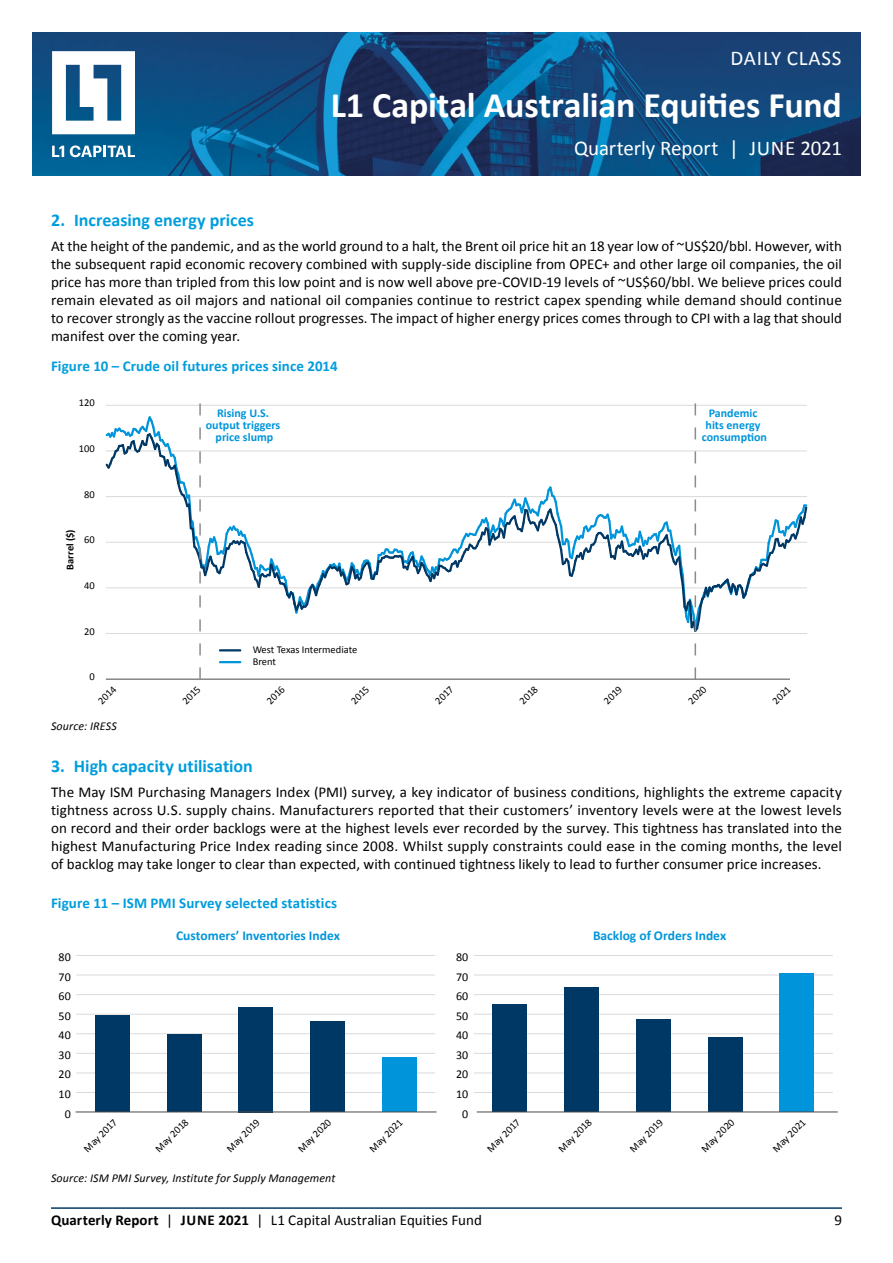
<style>
.page{position:relative;width:893px;height:1263px;background:#fff}
.page>*{position:absolute;margin:0;border:0;box-sizing:border-box;transform-origin:0 0}
.t1{font:700 36px "Calibri";letter-spacing:-.005em;color:#fff}
.t2{font:21px "Calibri";color:#fff}
.t3{font:21px "Calibri";letter-spacing:.04em;color:#fff}
.t4{font:700 18px "Calibri";color:#009ddc}
.t5{font:15px/18px "Calibri";color:#000;text-align:justify}
.t6{font:700 15px "Calibri";letter-spacing:.005em;color:#009ddc}
.t7{font:700 13.5px "Calibri";color:#0095db}
.t8{font:700 12px/12px "Calibri";color:#0095db;text-align:center}
.t9{font:italic 12px "Calibri";letter-spacing:.01em;color:#000}
.t10{font:12px "Calibri";color:#000}
.t11{font:10.5px "Calibri";color:#000}
.t12{font:700 10.5px "Calibri";color:#000}
.s1{font-weight:700}
</style>
<div class="page">
<hr style="left:106px;top:679px;width:684px;height:1px;background:#4a4a49">
<svg style="left:105px;top:403px;width:703px;height:276px"></svg>
<hr style="left:76px;top:1092px;width:359px;height:1px;background:#dadada">
<hr style="left:76px;top:1073px;width:359px;height:1px;background:#dadada">
<hr style="left:76px;top:1053px;width:359px;height:1px;background:#dadada">
<hr style="left:76px;top:1033px;width:359px;height:1px;background:#dadada">
<hr style="left:76px;top:1014px;width:359px;height:1px;background:#dadada">
<hr style="left:76px;top:994px;width:359px;height:1px;background:#dadada">
<hr style="left:76px;top:975px;width:359px;height:1px;background:#dadada">
<hr style="left:76px;top:955px;width:359px;height:1px;background:#dadada">
<div style="left:95px;top:1015px;width:35px;height:97px;background:#003865"></div>
<div style="left:167px;top:1034px;width:34px;height:78px;background:#003865"></div>
<div style="left:239px;top:1007px;width:34px;height:105px;background:#003865"></div>
<div style="left:310px;top:1022px;width:35px;height:90px;background:#003865"></div>
<div style="left:382px;top:1057px;width:35px;height:55px;background:#0095db"></div>
<hr style="left:474px;top:1092px;width:359px;height:1px;background:#dadada">
<hr style="left:474px;top:1073px;width:359px;height:1px;background:#dadada">
<hr style="left:474px;top:1053px;width:359px;height:1px;background:#dadada">
<hr style="left:474px;top:1033px;width:359px;height:1px;background:#dadada">
<hr style="left:474px;top:1014px;width:359px;height:1px;background:#dadada">
<hr style="left:474px;top:994px;width:359px;height:1px;background:#dadada">
<hr style="left:474px;top:975px;width:359px;height:1px;background:#dadada">
<hr style="left:474px;top:955px;width:359px;height:1px;background:#dadada">
<div style="left:493px;top:1004px;width:34px;height:108px;background:#003865"></div>
<div style="left:564px;top:988px;width:35px;height:124px;background:#003865"></div>
<div style="left:636px;top:1020px;width:35px;height:92px;background:#003865"></div>
<div style="left:708px;top:1037px;width:34px;height:75px;background:#003865"></div>
<div style="left:780px;top:974px;width:34px;height:138px;background:#0095db"></div>
<hr style="left:477px;top:1111px;width:361px;height:1px;background:#4a4a49">
<hr style="left:76px;top:1111px;width:361px;height:1px;background:#4a4a49">
<hr style="left:51px;top:1208px;width:791px;height:1px;background:#003865">
<img style="left:33px;top:33px;width:827px;height:142px">
<svg style="left:52px;top:51px;width:83px;height:83px"></svg>
<svg style="left:52px;top:146px;width:12px;height:11px"></svg>
<svg style="left:70px;top:145px;width:65px;height:12px"></svg>
<h2 class="t3" style="left:730px;top:45px;width:113px">Daily Class</h2>
<h1 class="t1" style="left:331px;top:82px;width:513px">L1 Capital Australian Equities Fund</h1>
<h2 class="t2" style="left:574px;top:135px;width:269px">Quarterly Report | JUNE 2021</h2>
<p class="t4" style="left:51px;top:209px;width:205px">2. Increasing energy prices</p>
<p class="t5" style="left:51px;top:237px;width:792px">At the height of the pandemic, and as the world ground to a halt, the Brent oil price hit an 18 year low of ~US$20/bbl. However, with the subsequent rapid economic recovery combined with supply-side discipline from OPEC+ and other large oil companies, the oil price has more than tripled from this low point and is now well above pre-COVI D-19 levels of ~US$60/bbl. We believe prices could remain elevated as oil majors and national oil companies continue to restrict capex spending while demand should continue to recover strongly as the vaccine rollout progresses. The impact of higher energy prices comes through to CPI with a lag that should manifest over the coming year.</p>
<p class="t6" style="left:51px;top:357px;width:288px">Figure 10 – Crude oil futures prices since 2014</p>
<p class="t11" style="left:79px;top:396px;width:17px">120</p>
<p class="t11" style="left:79px;top:442px;width:17px">100</p>
<p class="t11" style="left:84px;top:488px;width:12px">80</p>
<p class="t12" style="left:63px;top:570px;width:42px;rotate:-90deg">Barrel ($)</p>
<p class="t11" style="left:84px;top:533px;width:12px">60</p>
<p class="t11" style="left:84px;top:579px;width:12px">40</p>
<p class="t11" style="left:84px;top:624px;width:12px">20</p>
<p class="t11" style="left:90px;top:670px;width:7px">0</p>
<p class="t8" style="left:206px;top:407px;width:76px">Rising U.S. output triggers price slump</p>
<p class="t11" style="left:253px;top:643px;width:106px">West Texas Intermediate</p>
<p class="t11" style="left:253px;top:655px;width:25px">Brent</p>
<p class="t8" style="left:702px;top:407px;width:67px">Pandemic hits energy consumption</p>
<p class="t11" style="left:95px;top:698px;width:23px;rotate:-45deg">2014</p>
<p class="t11" style="left:179px;top:698px;width:23px;rotate:-45deg">2015</p>
<p class="t11" style="left:263px;top:698px;width:23px;rotate:-45deg">2016</p>
<p class="t11" style="left:348px;top:698px;width:23px;rotate:-45deg">2015</p>
<p class="t11" style="left:432px;top:698px;width:23px;rotate:-45deg">2017</p>
<p class="t11" style="left:516px;top:698px;width:23px;rotate:-45deg">2018</p>
<p class="t11" style="left:601px;top:698px;width:23px;rotate:-45deg">2019</p>
<p class="t11" style="left:685px;top:698px;width:23px;rotate:-45deg">2020</p>
<p class="t11" style="left:769px;top:698px;width:23px;rotate:-45deg">2021</p>
<p class="t9" style="left:51px;top:718px;width:67px">Source: IRESS</p>
<p class="t4" style="left:51px;top:755px;width:203px">3. High capacity utilisation</p>
<p class="t5" style="left:51px;top:783px;width:792px">The May ISM Purchasing Managers I ndex (PMI) survey, a key indicator of business conditions, highlights the extreme capacity tightness across U.S. supply chains. Manufacturers reported that their customers’ inventory levels were at the lowest levels on record and their order backlogs were at the highest levels ever recorded by the survey. This tightness has translated into the highest Manufacturing Price I ndex reading since 2008. Whilst supply constraints could ease in the coming months, the level of backlog may take longer to clear than expected, with continued tightness likely to lead to further consumer price increases.</p>
<p class="t6" style="left:51px;top:893px;width:288px">Figure 11 – ISM PMI Survey selected statistics</p>
<p class="t7" style="left:176px;top:927px;width:165px">Customers’ Inventories Index</p>
<p class="t7" style="left:593px;top:927px;width:135px">Backlog of Orders Index</p>
<p class="t10" style="left:59px;top:949px;width:14px">80</p>
<p class="t10" style="left:456px;top:949px;width:14px">80</p>
<p class="t10" style="left:59px;top:969px;width:14px">70</p>
<p class="t10" style="left:456px;top:969px;width:14px">70</p>
<p class="t10" style="left:59px;top:988px;width:14px">60</p>
<p class="t10" style="left:456px;top:988px;width:14px">60</p>
<p class="t10" style="left:59px;top:1008px;width:14px">50</p>
<p class="t10" style="left:456px;top:1008px;width:14px">50</p>
<p class="t10" style="left:59px;top:1028px;width:14px">40</p>
<p class="t10" style="left:456px;top:1028px;width:14px">40</p>
<p class="t10" style="left:59px;top:1047px;width:14px">30</p>
<p class="t10" style="left:456px;top:1047px;width:14px">30</p>
<p class="t10" style="left:59px;top:1067px;width:14px">20</p>
<p class="t10" style="left:456px;top:1067px;width:14px">20</p>
<p class="t10" style="left:59px;top:1086px;width:14px">10</p>
<p class="t10" style="left:456px;top:1086px;width:14px">10</p>
<p class="t10" style="left:65px;top:1106px;width:8px">0</p>
<p class="t10" style="left:462px;top:1106px;width:8px">0</p>
<p class="t11" style="left:81px;top:1145px;width:44px;rotate:-45deg">May 2017</p>
<p class="t11" style="left:152px;top:1145px;width:44px;rotate:-45deg">May 2018</p>
<p class="t11" style="left:224px;top:1145px;width:44px;rotate:-45deg">May 2019</p>
<p class="t11" style="left:295px;top:1145px;width:44px;rotate:-45deg">May 2020</p>
<p class="t11" style="left:366px;top:1145px;width:44px;rotate:-45deg">May 2021</p>
<p class="t11" style="left:484px;top:1145px;width:44px;rotate:-45deg">May 2017</p>
<p class="t11" style="left:555px;top:1145px;width:44px;rotate:-45deg">May 2018</p>
<p class="t11" style="left:627px;top:1145px;width:44px;rotate:-45deg">May 2019</p>
<p class="t11" style="left:698px;top:1145px;width:44px;rotate:-45deg">May 2020</p>
<p class="t11" style="left:770px;top:1145px;width:44px;rotate:-45deg">May 2021</p>
<p class="t9" style="left:51px;top:1169px;width:286px">Source: ISM PMI Survey, Institute for Supply Management</p>
<p class="t5" style="left:51px;top:1211px;width:432px"><span class="s1">Quarterly Report</span> | <span class="s1">JUNE 2021</span> | L1 Capital Australian Equities Fund</p>
<p class="t5" style="left:834px;top:1211px;width:9px">9</p>
</div>
